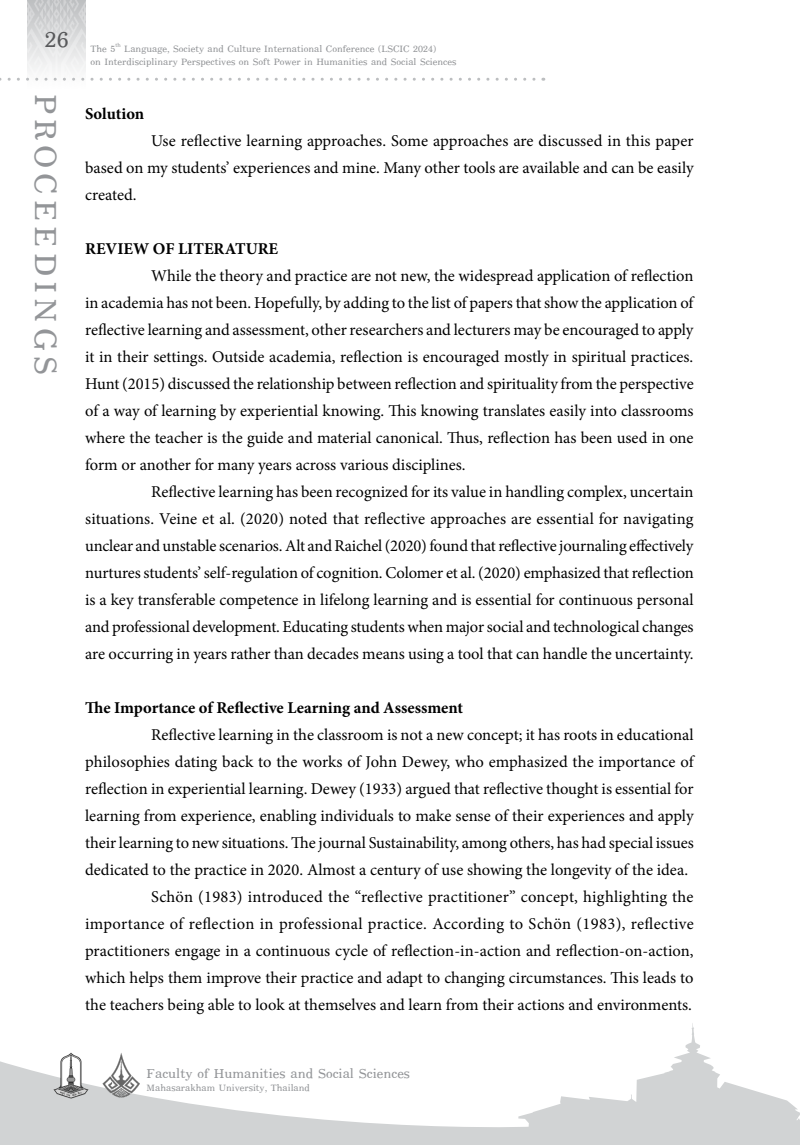
<style>
.page{position:relative;width:800px;height:1145px;background:#fff}
.page>*{position:absolute;margin:0;border:0;box-sizing:border-box;transform-origin:0 0}
.t1{font:49.5px "DB Com Yard X";letter-spacing:.1em;color:#939598}
.t2{font:36px "DB Com Yard X";color:#58595b}
.t3{font:21px "DB Com Yard X";color:#939598}
.t4{font:16.5px/27px "Minion Pro";color:#000;text-align:justify}
.t5{font:16.5px "Minion Pro";letter-spacing:.02em;color:#000}
.t6{font:700 16.5px "Minion Pro";color:#000}
.t7{font:15px/13.5px "DB Com Yard X";color:#939598}
</style>
<div class="page">
<img style="left:28px;top:0;width:58px;height:78px">
<svg style="left:0;top:1023px;width:799px;height:122px"></svg>
<svg style="left:0;top:78px;width:543px;height:3px"></svg>
<img style="left:40px;top:1051px;width:102px;height:48px">
<h2 class="t2" style="left:45px;top:19px;width:25px">26</h2>
<h1 class="t1" style="left:73px;top:94px;width:282px;rotate:90deg">PROCEEDINGS</h1>
<p class="t7" style="left:90px;top:42px;width:367px">The 5<sup>th</sup> Language, Society and Culture International Conference (LSCIC 2024)<br>on Interdisciplinary Perspectives on Soft Power in Humanities and Social Sciences</p>
<p class="t6" style="left:85px;top:102px;width:61px">Solution</p>
<p class="t4" style="left:85px;top:127px;width:609px;text-indent:66px">Use reflective learning approaches. Some approaches are discussed in this paper based on my students’ experiences and mine. Many other tools are available and can be easily created.</p>
<p class="t6" style="left:85px;top:237px;width:194px">REVIEW OF LITERATURE</p>
<p class="t4" style="left:151px;top:262px;width:543px">While the theory and practice are not new, the widespread application of reflection</p>
<p class="t4" style="left:85px;top:289px;width:609px">in academia has not been. Hopefully, by adding to the list of papers that show the application of</p>
<p class="t4" style="left:85px;top:316px;width:609px">reflective learning and assessment, other researchers and lecturers may be encouraged to apply</p>
<p class="t4" style="left:85px;top:343px;width:609px">it in their settings. Outside academia, reflection is encouraged mostly in spiritual practices.</p>
<p class="t4" style="left:85px;top:370px;width:609px">Hunt (2015) discussed the relationship between reflection and spirituality from the perspective</p>
<p class="t4" style="left:85px;top:397px;width:609px">of a way of learning by experiential knowing. This knowing translates easily into classrooms</p>
<p class="t4" style="left:85px;top:424px;width:609px">where the teacher is the guide and material canonical. Thus, reflection has been used in one</p>
<p class="t4" style="left:85px;top:451px;width:382px">form or another for many years across various disciplines.</p>
<p class="t4" style="left:151px;top:478px;width:543px">Reflective learning has been recognized for its value in handling complex, uncertain</p>
<p class="t4" style="left:85px;top:505px;width:609px">situations. Veine et al. (2020) noted that reflective approaches are essential for navigating</p>
<p class="t4" style="left:85px;top:532px;width:609px">unclear and unstable scenarios. Alt and Raichel (2020) found that reflective journaling effectively</p>
<p class="t4" style="left:85px;top:559px;width:610px">nurtures students’ self-regulation of cognition. Colomer et al. (2020) emphasized that reflection</p>
<p class="t4" style="left:85px;top:586px;width:609px">is a key transferable competence in lifelong learning and is essential for continuous personal</p>
<p class="t4" style="left:85px;top:613px;width:609px">and professional development. Educating students when major social and technological changes</p>
<p class="t4" style="left:85px;top:640px;width:609px">are occurring in years rather than decades means using a tool that can handle the uncertainty.</p>
<p class="t6" style="left:85px;top:696px;width:379px">The Importance of Reflective Learning and Assessment</p>
<p class="t4" style="left:151px;top:721px;width:543px">Reflective learning in the classroom is not a new concept; it has roots in educational</p>
<p class="t4" style="left:85px;top:748px;width:610px">philosophies dating back to the works of John Dewey, who emphasized the importance of</p>
<p class="t4" style="left:85px;top:775px;width:609px">reflection in experiential learning. Dewey (1933) argued that reflective thought is essential for</p>
<p class="t4" style="left:85px;top:802px;width:609px">learning from experience, enabling individuals to make sense of their experiences and apply</p>
<p class="t4" style="left:85px;top:829px;width:610px">their learning to new situations. The journal Sustainability, among others, has had special issues</p>
<p class="t4" style="left:85px;top:856px;width:604px">dedicated to the practice in 2020. Almost a century of use showing the longevity of the idea.</p>
<p class="t4" style="left:151px;top:883px;width:543px">Schön (1983) introduced the “reflective practitioner” concept, highlighting the</p>
<p class="t5" style="left:85px;top:912px;width:609px">importance of reflection in professional practice. According to Schön (1983), reflective</p>
<p class="t4" style="left:85px;top:937px;width:610px">practitioners engage in a continuous cycle of reflection-in-action and reflection-on-action,</p>
<p class="t4" style="left:85px;top:964px;width:609px">which helps them improve their practice and adapt to changing circumstances. This leads to</p>
<p class="t4" style="left:85px;top:991px;width:608px">the teachers being able to look at themselves and learn from their actions and environments.</p>
<p class="t3" style="left:147px;top:1061px;width:265px">Faculty of Humanities and Social Sciences</p>
<p class="t7" style="left:147px;top:1081px;width:165px">Mahasarakham University, Thailand</p>
</div>
